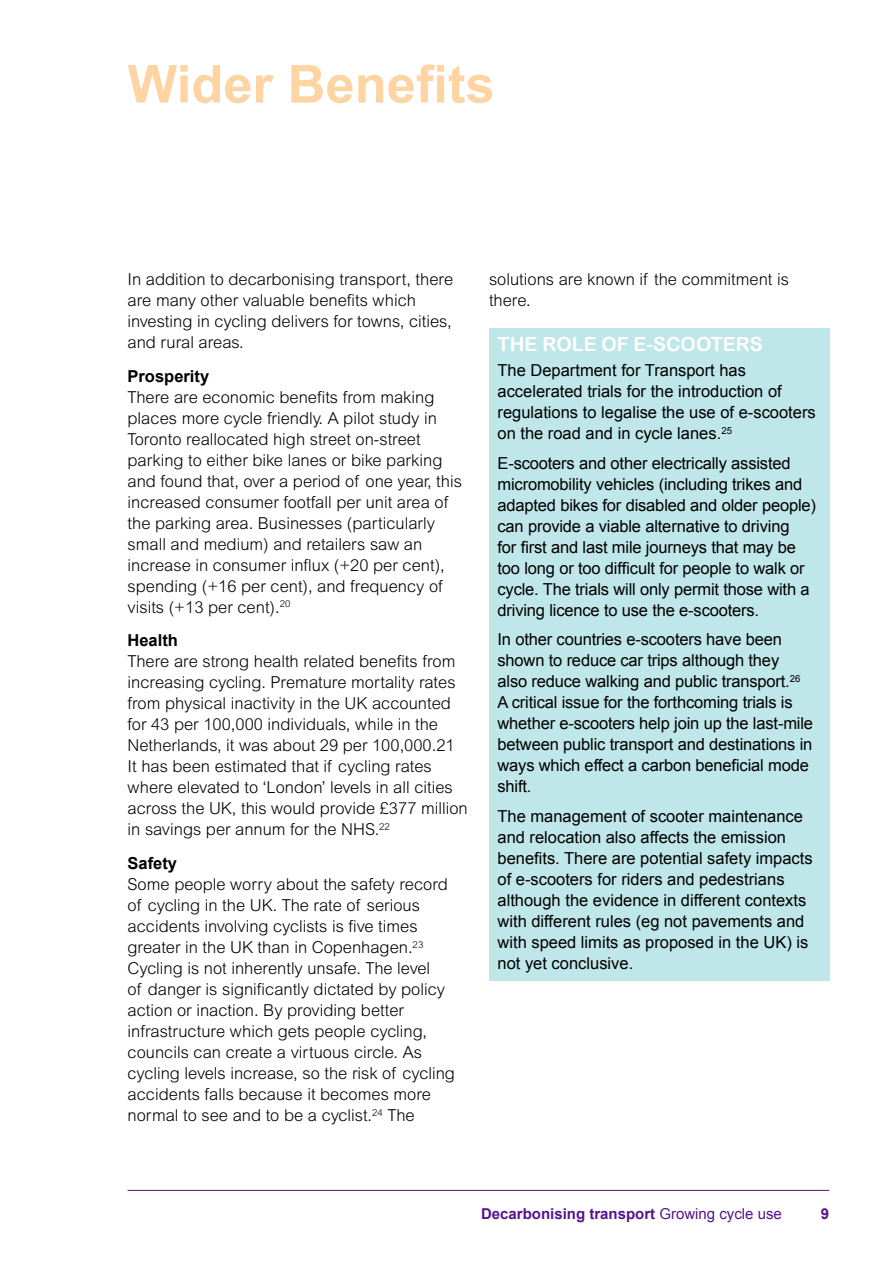
<style>
.page{position:relative;width:893px;height:1263px;background:#fff}
.page>*{position:absolute;margin:0;border:0;box-sizing:border-box;transform-origin:0 0}
.t1{font:700 52.5px "Arial";color:#ffd4a3}
.t2{font:19.5px "Arial Rounded MT Bold";color:#fff}
.t3{font:300 16.5px/21px "Arial MT Std";color:#000}
.t4{font:16.5px/21px "Arial";letter-spacing:-.01em;color:#000}
.t5{font:700 16.5px "Arial";color:#000}
.t6{font:700 15px "Arial";color:#57148c}
.s1{font-weight:400}
</style>
<div class="page">
<hr style="left:128px;top:1190px;width:701px;height:1px;background:#57148c">
<div style="left:489px;top:328px;width:340px;height:40px;background:#bfe6e9"></div>
<div style="left:489px;top:356px;width:340px;height:95px;background:#bfe6e9"></div>
<div style="left:489px;top:448px;width:340px;height:180px;background:#bfe6e9"></div>
<div style="left:489px;top:625px;width:340px;height:179px;background:#bfe6e9"></div>
<div style="left:489px;top:801px;width:340px;height:180px;background:#bfe6e9"></div>
<h1 class="t1" style="left:128px;top:50px;width:369px">Wider Benefits</h1>
<p class="t3" style="left:128px;top:268px;width:327px">In addition to decarbonising transport, there are many other valuable benefits which investing in cycling delivers for towns, cities, and rural areas.</p>
<p class="t5" style="left:128px;top:365px;width:83px">Prosperity</p>
<p class="t3" style="left:128px;top:386px;width:336px">There are economic benefits from making places more cycle friendly. A pilot study in Toronto reallocated high street on-street parking to either bike lanes or bike parking and found that, over a period of one year, this increased consumer footfall per unit area of the parking area. Businesses (particularly small and medium) and retailers saw an increase in consumer influx (+20 per cent), spending (+16 per cent), and frequency of visits (+13 per cent).<sup>20</sup></p>
<p class="t5" style="left:128px;top:630px;width:52px">Health</p>
<p class="t3" style="left:128px;top:651px;width:342px">There are strong health related benefits from increasing cycling. Premature mortality rates from physical inactivity in the UK accounted for 43 per 100,000 individuals, while in the Netherlands, it was about 29 per 100,000.21<br>It has been estimated that if cycling rates where elevated to ‘London’ levels in all cities across the UK, this would provide £377 million in savings per annum for the NHS.<sup>22</sup></p>
<p class="t5" style="left:128px;top:852px;width:51px">Safety</p>
<p class="t3" style="left:128px;top:874px;width:329px">Some people worry about the safety record of cycling in the UK. The rate of serious accidents involving cyclists is five times greater in the UK than in Copenhagen.<sup>23<br></sup>Cycling is not inherently unsafe. The level<br>of danger is significantly dictated by policy action or inaction. By providing better infrastructure which gets people cycling, councils can create a virtuous circle. As cycling levels increase, so the risk of cycling accidents falls because it becomes more normal to see and to be a cyclist.<sup>24</sup> The</p>
<p class="t3" style="left:489px;top:268px;width:301px">solutions are known if the commitment is there.</p>
<p class="t2" style="left:497px;top:333px;width:267px">THE ROLE OF E-SCOOTERS</p>
<p class="t4" style="left:497px;top:360px;width:320px">The Department for Transport has accelerated trials for the introduction of regulations to legalise the use of e-scooters on the road and in cycle lanes.<sup>25</sup></p>
<p class="t4" style="left:497px;top:453px;width:320px">E-scooters and other electrically assisted micromobility vehicles (including trikes and adapted bikes for disabled and older people) can provide a viable alternative to driving<br>for first and last mile journeys that may be too long or too difficult for people to walk or cycle. The trials will only permit those with a driving licence to use the e-scooters.</p>
<p class="t4" style="left:497px;top:629px;width:317px">In other countries e-scooters have been shown to reduce car trips although they also reduce walking and public transport.<sup>26<br></sup>A critical issue for the forthcoming trials is whether e-scooters help join up the last-mile between public transport and destinations in ways which effect a carbon beneficial mode shift.</p>
<p class="t4" style="left:497px;top:806px;width:317px">The management of scooter maintenance and relocation also affects the emission benefits. There are potential safety impacts of e-scooters for riders and pedestrians although the evidence in different contexts with different rules (eg not pavements and with speed limits as proposed in the UK) is not yet conclusive.</p>
<p class="t6" style="left:481px;top:1203px;width:302px">Decarbonising transport <span class="s1">Growing cycle use</span></p>
<p class="t6" style="left:821px;top:1203px;width:10px">9</p>
</div>
